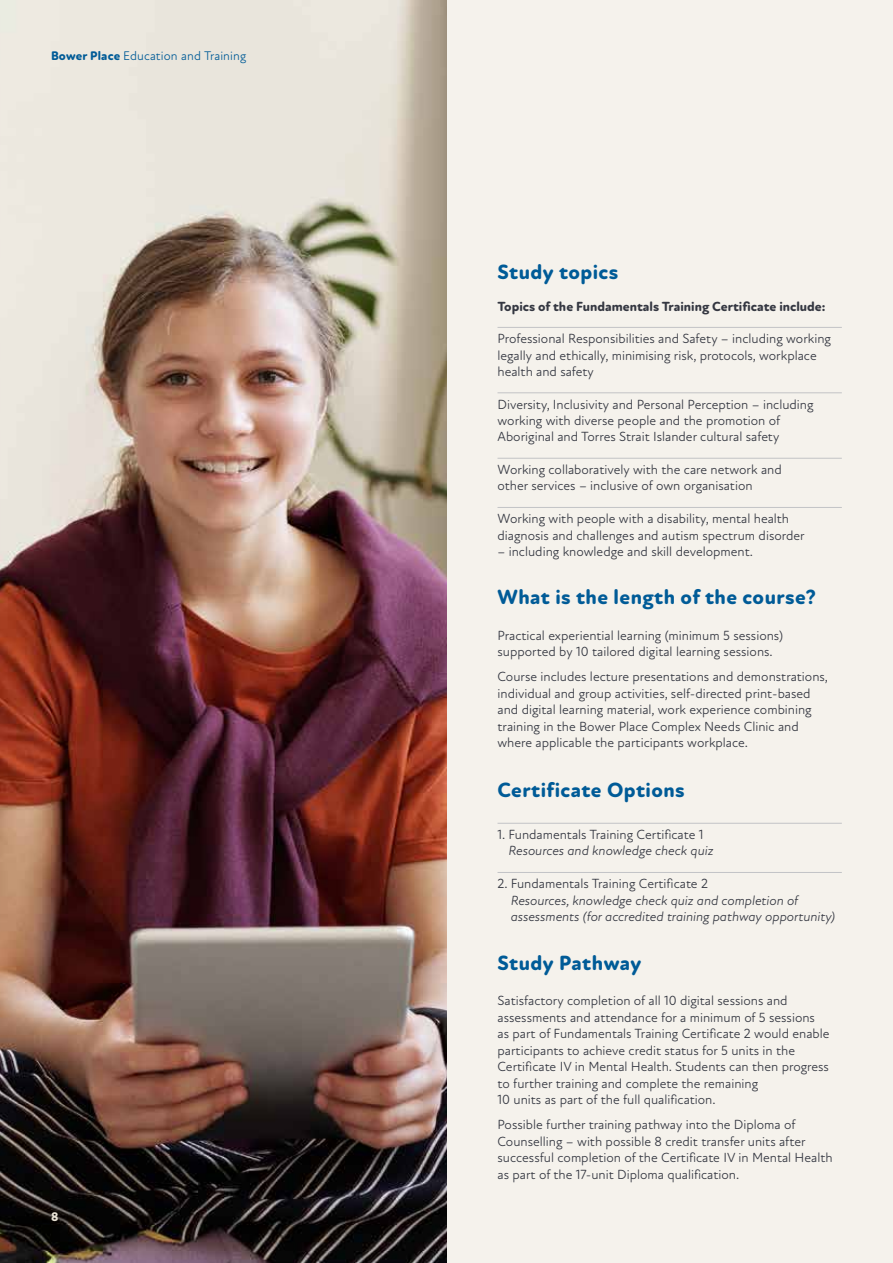
<style>
.page{position:relative;width:893px;height:1263px;background:#f5f2ec}
.page>*{position:absolute;margin:0;border:0;box-sizing:border-box;transform-origin:0 0}
.t1{font:800 21px "Atten Round New";letter-spacing:.02em;color:#005b97}
.t2{font:13.5px/16.5px "Atten Round New";color:#343741}
.t3{font:italic 13.5px/16.2px "Atten Round New";color:#343741}
.t4{font:800 13.5px "Atten Round New";color:#343741}
.t5{font:12.75px "Atten Round New";letter-spacing:.01em;color:#005b97}
.t6{font:800 12.75px "Atten Round New";color:#e8e2d5}
.s1{font-weight:800}
</style>
<div class="page">
<hr style="left:446px;top:134px;width:1px;height:1044px;background:#005b97">
<hr style="left:497px;top:823px;width:345px;height:1px;background:#c2c3c6">
<hr style="left:497px;top:872px;width:345px;height:1px;background:#c2c3c6">
<hr style="left:497px;top:327px;width:345px;height:1px;background:#c2c3c6">
<hr style="left:497px;top:393px;width:345px;height:1px;background:#c2c3c6">
<hr style="left:497px;top:458px;width:345px;height:1px;background:#c2c3c6">
<hr style="left:497px;top:507px;width:345px;height:1px;background:#c2c3c6">
<img style="left:0;top:0;width:446px;height:1263px">
<p class="t5" style="left:51px;top:48px;width:197px"><span class="s1">Bower Place</span> Education and Training</p>
<p class="t6" style="left:51px;top:1209px;width:9px">8</p>
<h1 class="t1" style="left:497px;top:259px;width:122px">Study topics</h1>
<p class="t4" style="left:497px;top:298px;width:330px">Topics of the Fundamentals Training Certificate include:</p>
<p class="t2" style="left:497px;top:331px;width:335px">Professional Responsibilities and Safety – including working legally and ethically, minimising risk, protocols, workplace health and safety</p>
<p class="t2" style="left:497px;top:396px;width:318px">Diversity, Inclusivity and Personal Perception – including working with diverse people and the promotion of<br>Aboriginal and Torres Strait Islander cultural safety</p>
<p class="t2" style="left:497px;top:462px;width:286px">Working collaboratively with the care network and other services – inclusive of own organisation</p>
<p class="t2" style="left:497px;top:511px;width:309px">Working with people with a disability, mental health diagnosis and challenges and autism spectrum disorder</p>
<p class="t2" style="left:497px;top:543px;width:257px">– including knowledge and skill development.</p>
<h1 class="t1" style="left:497px;top:584px;width:320px">What is the length of the course?</h1>
<p class="t2" style="left:497px;top:627px;width:287px">Practical experiential learning (minimum 5 sessions) supported by 10 tailored digital learning sessions.</p>
<p class="t2" style="left:497px;top:669px;width:332px">Course includes lecture presentations and demonstrations, individual and group activities, self-directed print-based and digital learning material, work experience combining training in the Bower Place Complex Needs Clinic and where applicable the participants workplace.</p>
<h1 class="t1" style="left:497px;top:777px;width:189px">Certificate Options</h1>
<p class="t2" style="left:497px;top:827px;width:208px">1. Fundamentals Training Certificate 1</p>
<p class="t3" style="left:508px;top:843px;width:206px">Resources and knowledge check quiz</p>
<p class="t2" style="left:497px;top:876px;width:212px">2. Fundamentals Training Certificate 2</p>
<p class="t3" style="left:511px;top:892px;width:326px">Resources, knowledge check quiz and completion of assessments (for accredited training pathway opportunity)</p>
<h1 class="t1" style="left:497px;top:951px;width:145px">Study Pathway</h1>
<p class="t2" style="left:497px;top:992px;width:333px">Satisfactory completion of all 10 digital sessions and assessments and attendance for a minimum of 5 sessions as part of Fundamentals Training Certificate 2 would enable participants to achieve credit status for 5 units in the Certificate IV in Mental Health. Students can then progress to further training and complete the remaining<br>10 units as part of the full qualification.</p>
<p class="t2" style="left:497px;top:1116px;width:337px">Possible further training pathway into the Diploma of Counselling – with possible 8 credit transfer units after successful completion of the Certificate IV in Mental Health as part of the 17-unit Diploma qualification.</p>
</div>
